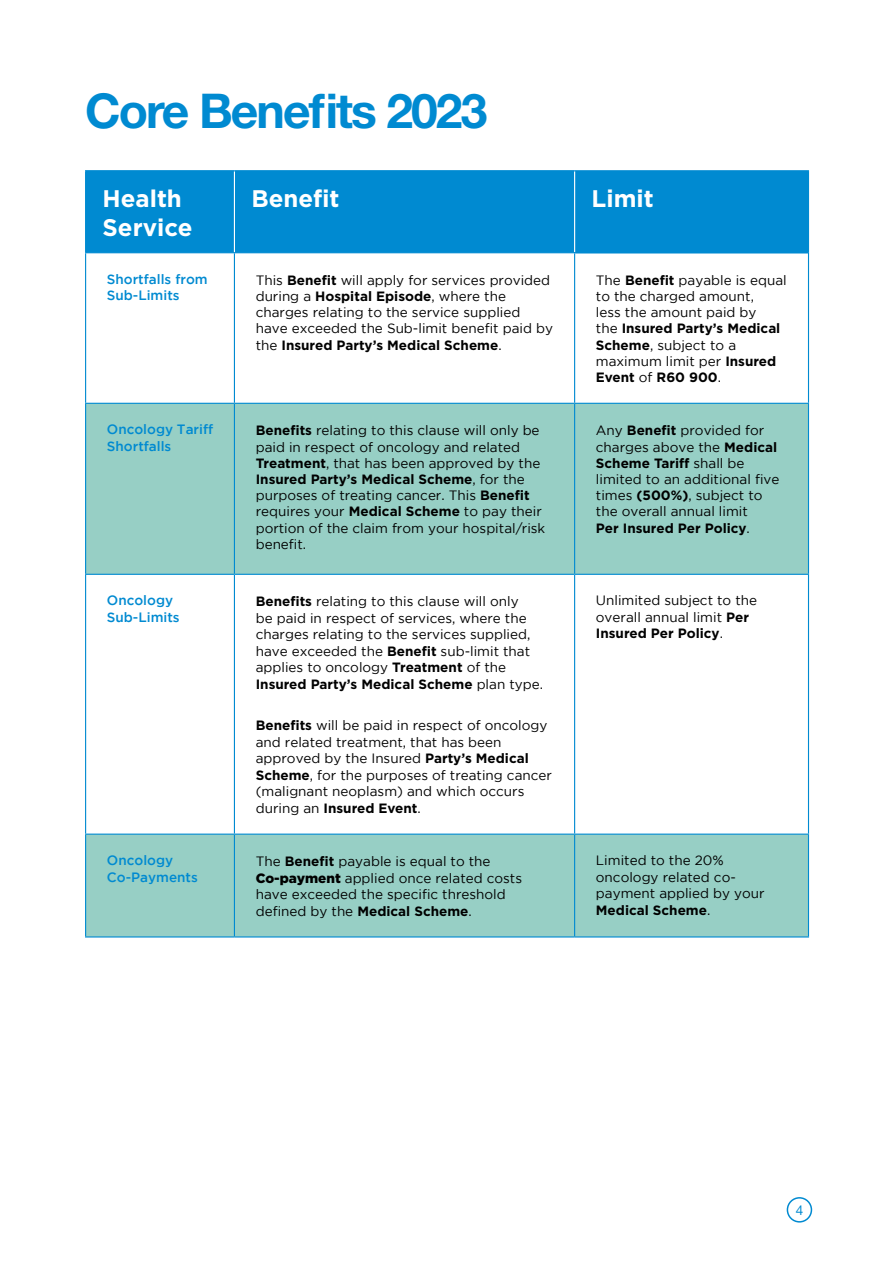
<style>
.page{position:relative;width:893px;height:1263px;background:#fff}
.page>*{position:absolute;margin:0;border:0;box-sizing:border-box;transform-origin:0 0}
.t1{font:700 48px "Helvetica Neue LT Std";letter-spacing:-.04em;color:#008ad1}
.t2{font:700 24px/28.8px "Gotham";color:#fff}
.t3{font:13.5px/16.2px "Gotham";color:#000}
.t4{font:500 13.5px/16.2px "Gotham";color:#008ad1}
.t5{font:13.5px "Helvetica Neue LT Std";color:#008ad1}
.s1{font-weight:700}
.s2{font-style:inherit}
.s3{font-weight:900}
</style>
<div class="page">
<div style="left:787px;top:1197px;width:25px;height:25px;border:2px solid #008ad1;border-radius:50%"></div>
<div style="left:86px;top:171px;width:722px;height:81px;background:#008ad1"></div>
<svg style="left:86px;top:404px;width:722px;height:532px;fill:#97cfc5"></svg>
<hr style="left:234px;top:171px;width:1px;height:81px;background:#fff">
<hr style="left:574px;top:171px;width:1px;height:81px;background:#fff">
<hr style="left:85px;top:171px;width:1px;height:81px;background:#008ad1">
<hr style="left:85px;top:170px;width:149px;height:1px;background:#008ad1">
<hr style="left:234px;top:170px;width:341px;height:1px;background:#008ad1">
<hr style="left:575px;top:170px;width:234px;height:1px;background:#008ad1">
<hr style="left:808px;top:171px;width:1px;height:82px;background:#008ad1">
<hr style="left:85px;top:253px;width:1px;height:150px;background:#008ad1">
<hr style="left:85px;top:575px;width:1px;height:258px;background:#008ad1">
<hr style="left:85px;top:252px;width:149px;height:1px;background:#008ad1">
<hr style="left:234px;top:252px;width:341px;height:1px;background:#008ad1">
<hr style="left:234px;top:253px;width:1px;height:150px;background:#008ad1">
<hr style="left:234px;top:575px;width:1px;height:258px;background:#008ad1">
<hr style="left:574px;top:253px;width:1px;height:150px;background:#008ad1">
<hr style="left:574px;top:575px;width:1px;height:258px;background:#008ad1">
<hr style="left:575px;top:252px;width:233px;height:1px;background:#008ad1">
<hr style="left:808px;top:253px;width:1px;height:150px;background:#008ad1">
<hr style="left:808px;top:575px;width:1px;height:258px;background:#008ad1">
<hr style="left:85px;top:404px;width:1px;height:170px;background:#008ad1">
<hr style="left:85px;top:835px;width:1px;height:101px;background:#008ad1">
<hr style="left:85px;top:403px;width:149px;height:1px;background:#008ad1">
<hr style="left:234px;top:403px;width:341px;height:1px;background:#008ad1">
<hr style="left:85px;top:833px;width:149px;height:2px;background:#008ad1">
<hr style="left:234px;top:833px;width:341px;height:2px;background:#008ad1">
<hr style="left:234px;top:404px;width:1px;height:170px;background:#008ad1">
<hr style="left:234px;top:835px;width:1px;height:101px;background:#008ad1">
<hr style="left:574px;top:404px;width:1px;height:170px;background:#008ad1">
<hr style="left:574px;top:835px;width:1px;height:101px;background:#008ad1">
<hr style="left:575px;top:403px;width:234px;height:1px;background:#008ad1">
<hr style="left:808px;top:404px;width:1px;height:170px;background:#008ad1">
<hr style="left:808px;top:835px;width:1px;height:101px;background:#008ad1">
<hr style="left:85px;top:574px;width:149px;height:1px;background:#008ad1">
<hr style="left:234px;top:574px;width:341px;height:1px;background:#008ad1">
<hr style="left:575px;top:574px;width:234px;height:1px;background:#008ad1">
<hr style="left:85px;top:936px;width:149px;height:1px;background:#008ad1">
<hr style="left:234px;top:936px;width:341px;height:1px;background:#008ad1">
<hr style="left:575px;top:936px;width:234px;height:1px;background:#008ad1">
<hr style="left:575px;top:833px;width:234px;height:2px;background:#008ad1">
<h1 class="t1" style="left:85px;top:81px;width:404px">Core Benefits 2023</h1>
<h2 class="t2" style="left:103px;top:184px;width:91px">Health<br>Service</h2>
<h2 class="t2" style="left:251px;top:184px;width:90px">Benefit</h2>
<h2 class="t2" style="left:592px;top:184px;width:64px">Limit</h2>
<p class="t4" style="left:107px;top:271px;width:102px">Shortfalls from<br>Sub-Limits</p>
<p class="t3" style="left:256px;top:272px;width:299px">This <span class="s1">Benefit</span> will apply for services provided during a <span class="s1">Hospital Episode</span>, where the charges relating to the service supplied have exceeded the Sub-limit benefit paid by the <span class="s1">Insured Party’s Medical Scheme</span>.</p>
<p class="t3" style="left:596px;top:272px;width:192px">The <span class="s1">Benefit</span> payable is equal to the charged amount,<br>less the amount paid by<br>the <span class="s1">Insured Party’s Medical<br>Scheme</span>, subject to a maximum limit per <span class="s1">Insured<br>Event</span> of <span class="s1">R60 900</span>.</p>
<p class="t4" style="left:107px;top:421px;width:108px">Oncology Tariff<br>Shortfalls</p>
<p class="t3" style="left:256px;top:422px;width:291px"><span class="s1">Benefits</span> relating to this clause will only be paid in respect of oncology and related <span class="s1">Treatment</span>, that has been approved by the <span class="s1">Insured Party’s Medical Scheme</span>, for the purposes of treating cancer. This <span class="s1">Benefit </span>requires your <span class="s1">Medical Scheme</span> to pay their portion of the claim from your <span class="s2">hospital/risk benefit.</span></p>
<p class="t3" style="left:596px;top:422px;width:185px">Any <span class="s1">Benefit</span> provided for charges above the <span class="s1">Medical<br>Scheme Tariff</span> shall be limited to an additional five times <span class="s1">(500%)</span>, subject to the overall annual limit<br><span class="s1">Per Insured Per Policy</span>.</p>
<p class="t4" style="left:107px;top:592px;width:74px">Oncology<br>Sub-Limits</p>
<p class="t3" style="left:256px;top:593px;width:289px"><span class="s1">Benefits</span> relating to this clause will only<br>be paid in respect of services, where the charges relating to the services supplied, have exceeded the <span class="s1">Benefit</span> sub-limit that applies to oncology <span class="s1">Treatment</span> of the <span class="s1">Insured Party’s Medical Scheme</span> plan type.</p>
<p class="t3" style="left:256px;top:717px;width:298px"><span class="s1">Benefits</span> will be paid in respect of oncology and related treatment, that has been approved by the Insured <span class="s1">Party’s Medical Scheme</span>, for the purposes of treating cancer (malignant neoplasm) and which occurs during an <span class="s1">Insured Event</span>.</p>
<p class="t3" style="left:596px;top:592px;width:163px">Unlimited subject to the overall annual limit <span class="s1">Per<br>Insured Per Policy</span>.</p>
<p class="t4" style="left:107px;top:852px;width:92px">Oncology<br>Co-Payments</p>
<p class="t3" style="left:256px;top:853px;width:268px">The <span class="s1">Benefit</span> payable is equal to the <span class="s3">Co-payment</span> applied once related costs have exceeded the specific threshold defined by the <span class="s1">Medical Scheme</span>.</p>
<p class="t3" style="left:596px;top:852px;width:170px">Limited to the 20% oncology related co&shy;payment applied by your<br><span class="s1">Medical Scheme</span>.</p>
<p class="t5" style="left:796px;top:1202px;width:9px">4</p>
</div>
